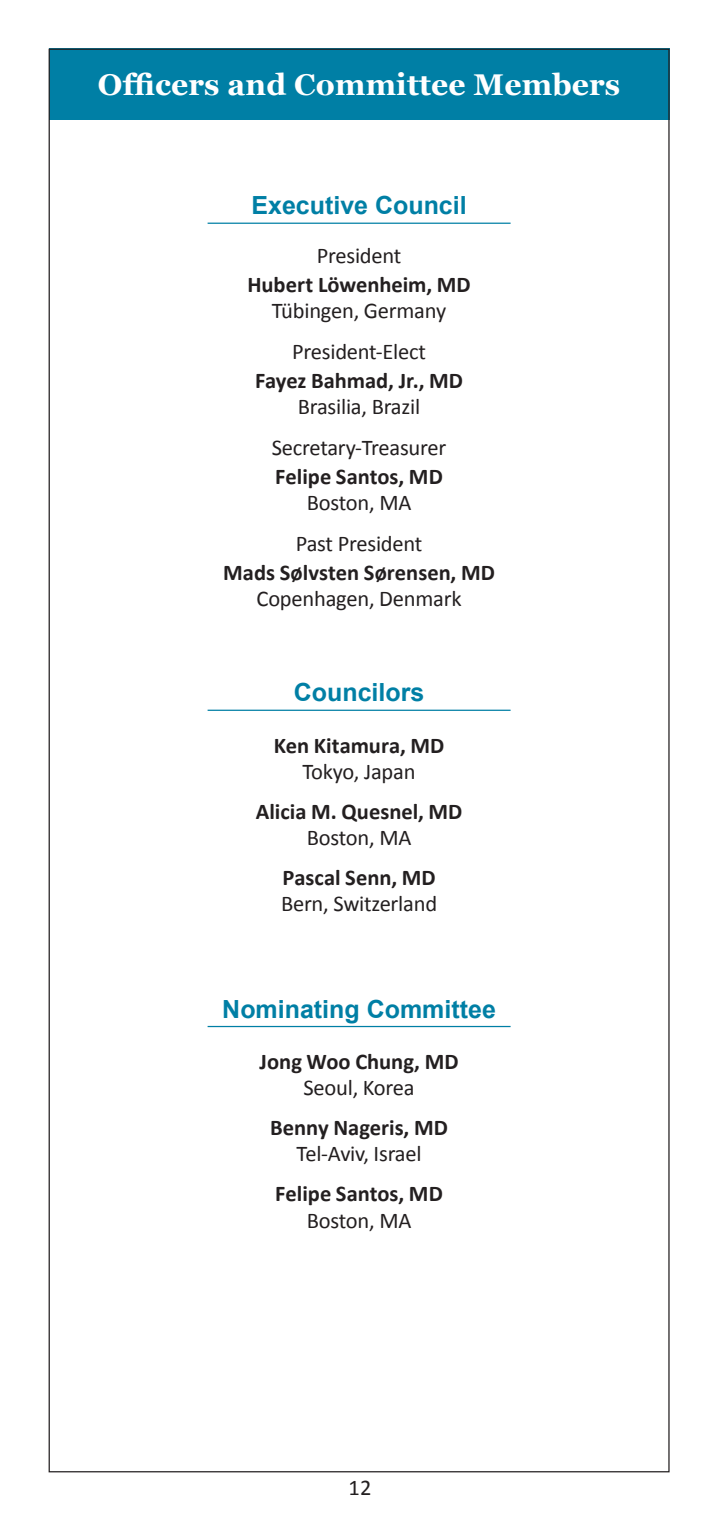
<style>
.page{position:relative;width:720px;height:1530px;background:#fff}
.page>*{position:absolute;margin:0;border:0;box-sizing:border-box;transform-origin:0 0}
.Heads-_white{font:700 30px "Georgia";letter-spacing:.005em;color:#fff}
.Heads2{font:700 25px "Arial";color:#007fa5}
.Text_2{font:22.5px "Calibri";letter-spacing:-.01em;color:#231f20}
.Text_2-2{font:700 22.5px "Calibri";color:#231f20}
</style>
<div class="page">
<div style="left:49px;top:49px;width:621px;height:71px;background:#007fa5"></div>
<hr style="left:208px;top:223px;width:303px;height:1px;background:#007fa5">
<hr style="left:208px;top:710px;width:303px;height:1px;background:#007fa5">
<hr style="left:208px;top:1026px;width:303px;height:1px;background:#007fa5">
<p class="Heads-_white" style="left:98px;top:62px;width:524px">Officers and Committee Members</p>
<p class="Heads2" style="left:251px;top:189px;width:217px">Executive Council</p>
<p class="Text_2" style="left:317px;top:240px;width:86px">President</p>
<p class="Text_2-2" style="left:247px;top:269px;width:225px">Hubert Löwenheim, MD</p>
<p class="Text_2" style="left:272px;top:295px;width:176px">Tübingen, Germany</p>
<p class="Text_2" style="left:292px;top:336px;width:135px">President-Elect</p>
<p class="Text_2-2" style="left:255px;top:365px;width:209px">Fayez Bahmad, Jr., MD</p>
<p class="Text_2" style="left:298px;top:391px;width:124px">Brasilia, Brazil</p>
<p class="Text_2" style="left:272px;top:432px;width:176px">Secretary-Treasurer</p>
<p class="Text_2-2" style="left:275px;top:461px;width:169px">Felipe Santos, MD</p>
<p class="Text_2" style="left:307px;top:487px;width:106px">Boston, MA</p>
<p class="Text_2" style="left:296px;top:528px;width:128px">Past President</p>
<p class="Text_2-2" style="left:223px;top:557px;width:273px">Mads Sølvsten Sørensen, MD</p>
<p class="Text_2" style="left:257px;top:583px;width:207px">Copenhagen, Denmark</p>
<p class="Heads2" style="left:294px;top:676px;width:132px">Councilors</p>
<p class="Text_2-2" style="left:274px;top:729px;width:172px">Ken Kitamura, MD</p>
<p class="Text_2" style="left:303px;top:756px;width:115px">Tokyo, Japan</p>
<p class="Text_2-2" style="left:256px;top:796px;width:208px">Alicia M. Quesnel, MD</p>
<p class="Text_2" style="left:307px;top:822px;width:106px">Boston, MA</p>
<p class="Text_2-2" style="left:283px;top:862px;width:155px">Pascal Senn, MD</p>
<p class="Text_2" style="left:281px;top:888px;width:158px">Bern, Switzerland</p>
<p class="Heads2" style="left:222px;top:992px;width:275px">Nominating Committee</p>
<p class="Text_2-2" style="left:260px;top:1046px;width:200px">Jong Woo Chung, MD</p>
<p class="Text_2" style="left:303px;top:1072px;width:113px">Seoul, Korea</p>
<p class="Text_2-2" style="left:270px;top:1112px;width:179px">Benny Nageris, MD</p>
<p class="Text_2" style="left:297px;top:1138px;width:126px">Tel-Aviv, Israel</p>
<p class="Text_2-2" style="left:275px;top:1178px;width:169px">Felipe Santos, MD</p>
<p class="Text_2" style="left:307px;top:1205px;width:106px">Boston, MA</p>
<p class="Text_2" style="left:349px;top:1472px;width:24px">12</p>
</div>
